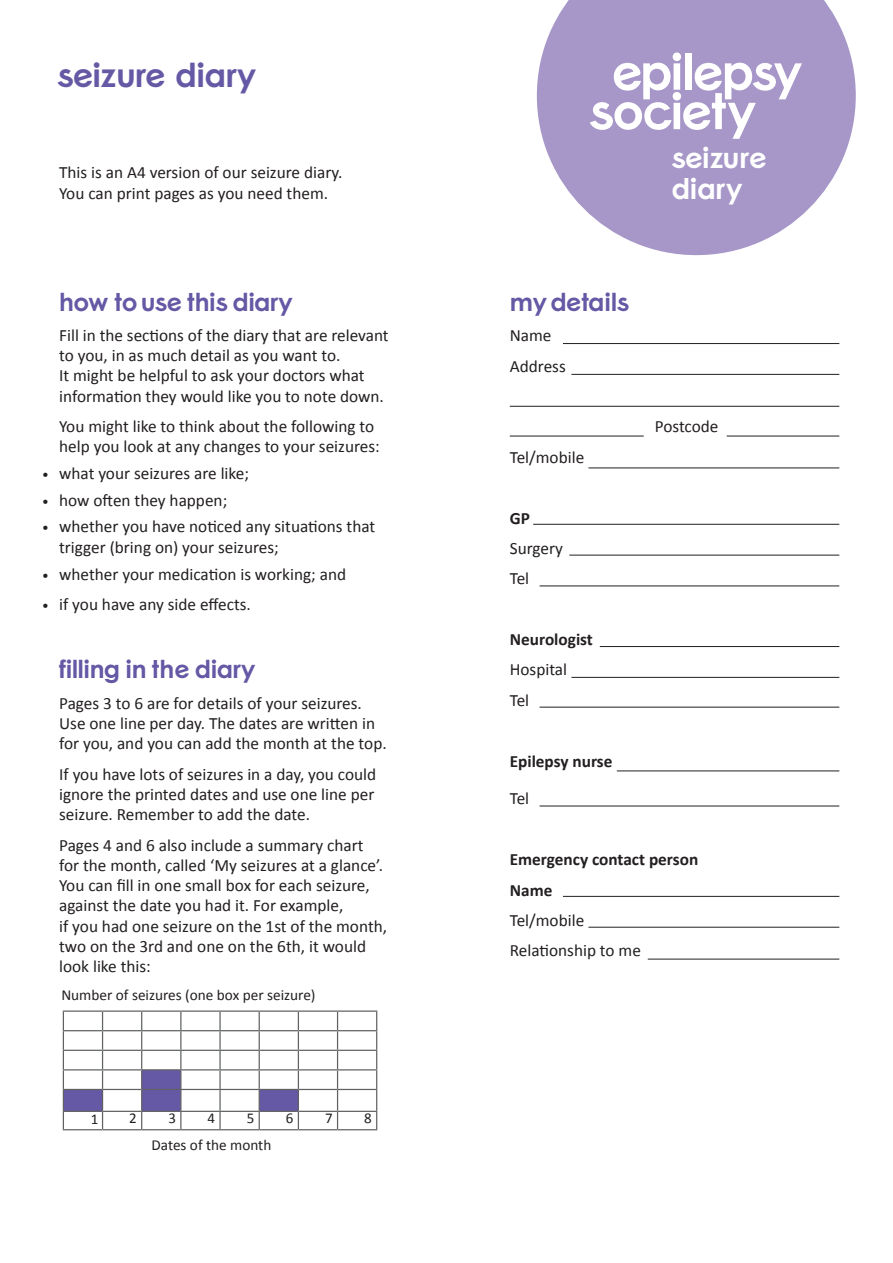
<style>
.page{position:relative;width:893px;height:1263px;background:#fff}
.page>*{position:absolute;margin:0;border:0;box-sizing:border-box;transform-origin:0 0}
.t1{font:700 33px "Connect";color:#6558a5}
.t2{font:700 28.5px/31.5px "Connect";color:#fff}
.t3{font:700 24.75px "Connect";color:#6558a5}
.t4{font:17.25px/20.2px "Calibri";color:#231f20}
.t5{font:700 17.25px/30.5px "Calibri";color:#231f20}
.t6{font:15.3px "Calibri";color:#231f20}
.t7{font:15px "Calibri";color:#231f20}
.s1{font-size:13.5px}
</style>
<div class="page">
<svg style="left:537px;top:0;width:319px;height:255px;fill:#a697c8"></svg>
<hr style="left:63px;top:1010px;width:40px;height:2px;background:#606262">
<hr style="left:103px;top:1010px;width:39px;height:2px;background:#606262">
<hr style="left:142px;top:1010px;width:39px;height:2px;background:#606262">
<hr style="left:181px;top:1010px;width:39px;height:2px;background:#606262">
<hr style="left:220px;top:1010px;width:39px;height:2px;background:#606262">
<hr style="left:259px;top:1010px;width:39px;height:2px;background:#606262">
<hr style="left:298px;top:1010px;width:40px;height:2px;background:#606262">
<hr style="left:338px;top:1010px;width:39px;height:2px;background:#606262">
<hr style="left:298px;top:1030px;width:40px;height:1px;background:#606262">
<hr style="left:338px;top:1030px;width:39px;height:1px;background:#606262">
<hr style="left:298px;top:1050px;width:40px;height:1px;background:#606262">
<hr style="left:338px;top:1050px;width:39px;height:1px;background:#606262">
<hr style="left:298px;top:1069px;width:40px;height:1px;background:#606262">
<hr style="left:338px;top:1069px;width:39px;height:1px;background:#606262">
<hr style="left:298px;top:1089px;width:40px;height:1px;background:#606262">
<hr style="left:338px;top:1089px;width:39px;height:1px;background:#606262">
<hr style="left:298px;top:1111px;width:40px;height:1px;background:#606262">
<svg style="left:63px;top:1012px;width:236px;height:117px"></svg>
<hr style="left:338px;top:1111px;width:39px;height:1px;background:#606262">
<svg style="left:337px;top:1012px;width:1px;height:117px"></svg>
<svg style="left:376px;top:1012px;width:1px;height:117px"></svg>
<hr style="left:63px;top:1129px;width:40px;height:1px;background:#606262">
<hr style="left:103px;top:1129px;width:39px;height:1px;background:#606262">
<hr style="left:142px;top:1129px;width:39px;height:1px;background:#606262">
<hr style="left:181px;top:1129px;width:39px;height:1px;background:#606262">
<hr style="left:220px;top:1129px;width:39px;height:1px;background:#606262">
<hr style="left:259px;top:1129px;width:39px;height:1px;background:#606262">
<hr style="left:298px;top:1129px;width:40px;height:1px;background:#606262">
<hr style="left:338px;top:1129px;width:39px;height:1px;background:#606262">
<hr style="left:563px;top:343px;width:276px;height:1px;background:#231f20">
<hr style="left:571px;top:374px;width:268px;height:1px;background:#231f20">
<hr style="left:510px;top:406px;width:329px;height:1px;background:#231f20">
<hr style="left:727px;top:436px;width:112px;height:1px;background:#231f20">
<hr style="left:588px;top:468px;width:251px;height:1px;background:#231f20">
<hr style="left:533px;top:524px;width:306px;height:1px;background:#231f20">
<hr style="left:569px;top:555px;width:270px;height:1px;background:#231f20">
<hr style="left:600px;top:646px;width:239px;height:1px;background:#231f20">
<hr style="left:571px;top:677px;width:268px;height:1px;background:#231f20">
<hr style="left:510px;top:436px;width:134px;height:1px;background:#231f20">
<hr style="left:588px;top:927px;width:251px;height:1px;background:#231f20">
<hr style="left:563px;top:896px;width:276px;height:1px;background:#231f20">
<hr style="left:648px;top:959px;width:191px;height:1px;background:#231f20">
<hr style="left:540px;top:585px;width:299px;height:1px;background:#231f20">
<hr style="left:540px;top:707px;width:299px;height:1px;background:#231f20">
<hr style="left:617px;top:770px;width:222px;height:1px;background:#231f20">
<hr style="left:540px;top:806px;width:299px;height:1px;background:#231f20">
<svg style="left:590px;top:52px;width:212px;height:87px"></svg>
<h1 class="t1" style="left:57px;top:54px;width:201px">seizure diary</h1>
<p class="t4" style="left:59px;top:162px;width:285px">This is an A4 version of our seizure diary.<br>You can print pages as you need them.</p>
<h3 class="t3" style="left:59px;top:286px;width:235px">how to use this diary</h3>
<p class="t4" style="left:59px;top:325px;width:331px">Fill in the sections of the diary that are relevant to you, in as much detail as you want to.<br>It might be helpful to ask your doctors what information they would like you to note down.</p>
<p class="t4" style="left:59px;top:416px;width:322px">You might like to think about the following to help you look at any changes to your seizures:</p>
<p class="t4" style="left:42px;top:463px;width:208px"><span class="s1">•</span> what your seizures are like;</p>
<p class="t4" style="left:42px;top:490px;width:187px"><span class="s1">•</span> how often they happen;</p>
<p class="t4" style="left:59px;top:516px;width:318px;line-height:21px;text-indent:-17px"><span class="s1">•</span> whether you have noticed any situations that trigger (bring on) your seizures;</p>
<p class="t4" style="left:42px;top:564px;width:305px"><span class="s1">•</span> whether your medication is working; and</p>
<p class="t4" style="left:42px;top:594px;width:210px"><span class="s1">•</span> if you have any side effects.</p>
<h3 class="t3" style="left:59px;top:654px;width:198px">filling in the diary</h3>
<p class="t4" style="left:59px;top:693px;width:329px">Pages 3 to 6 are for details of your seizures.<br>Use one line per day. The dates are written in for you, and you can add the month at the top.</p>
<p class="t4" style="left:59px;top:764px;width:318px;text-align:justify">If you have lots of seizures in a day, you could ignore the printed dates and use one line per seizure. Remember to add the date.</p>
<p class="t4" style="left:59px;top:835px;width:329px">Pages 4 and 6 also include a summary chart for the month, called ‘My seizures at a glance’.<br>You can fill in one small box for each seizure, against the date you had it. For example,<br>if you had one seizure on the 1st of the month, two on the 3rd and one on the 6th, it would look like this:</p>
<p class="t6" style="left:61px;top:985px;width:256px">Number of seizures (one box per seizure)</p>
<p class="t7" style="left:91px;top:1109px;width:9px">1</p>
<p class="t7" style="left:129px;top:1109px;width:9px">2</p>
<p class="t7" style="left:168px;top:1109px;width:9px">3</p>
<p class="t7" style="left:208px;top:1109px;width:9px">4</p>
<p class="t7" style="left:247px;top:1109px;width:9px">5</p>
<p class="t7" style="left:286px;top:1109px;width:9px">6</p>
<p class="t7" style="left:325px;top:1109px;width:9px">7</p>
<p class="t7" style="left:364px;top:1109px;width:9px">8</p>
<p class="t6" style="left:152px;top:1135px;width:121px">Dates of the month</p>
<h2 class="t2" style="left:671px;top:141px;width:97px">seizure diary</h2>
<h3 class="t3" style="left:510px;top:286px;width:121px">my details</h3>
<p class="t4" style="left:510px;top:320px;width:57px;line-height:30.5px">Name<br>Address</p>
<p class="t4" style="left:510px;top:447px;width:76px">Tel/mobile</p>
<p class="t5" style="left:510px;top:503px;width:22px">GP</p>
<p class="t4" style="left:510px;top:533px;width:55px;line-height:30.5px">Surgery<br>Tel</p>
<p class="t5" style="left:510px;top:624px;width:85px">Neurologist</p>
<p class="t4" style="left:510px;top:654px;width:59px;line-height:30.5px">Hospital<br>Tel</p>
<p class="t5" style="left:510px;top:746px;width:104px">Epilepsy nurse</p>
<p class="t4" style="left:510px;top:789px;width:21px">Tel</p>
<p class="t4" style="left:655px;top:417px;width:65px">Postcode</p>
<p class="t5" style="left:510px;top:844px;width:190px">Emergency contact person<br>Name</p>
<p class="t4" style="left:510px;top:905px;width:133px;line-height:30.5px">Tel/mobile<br>Relationship to me</p>
</div>
